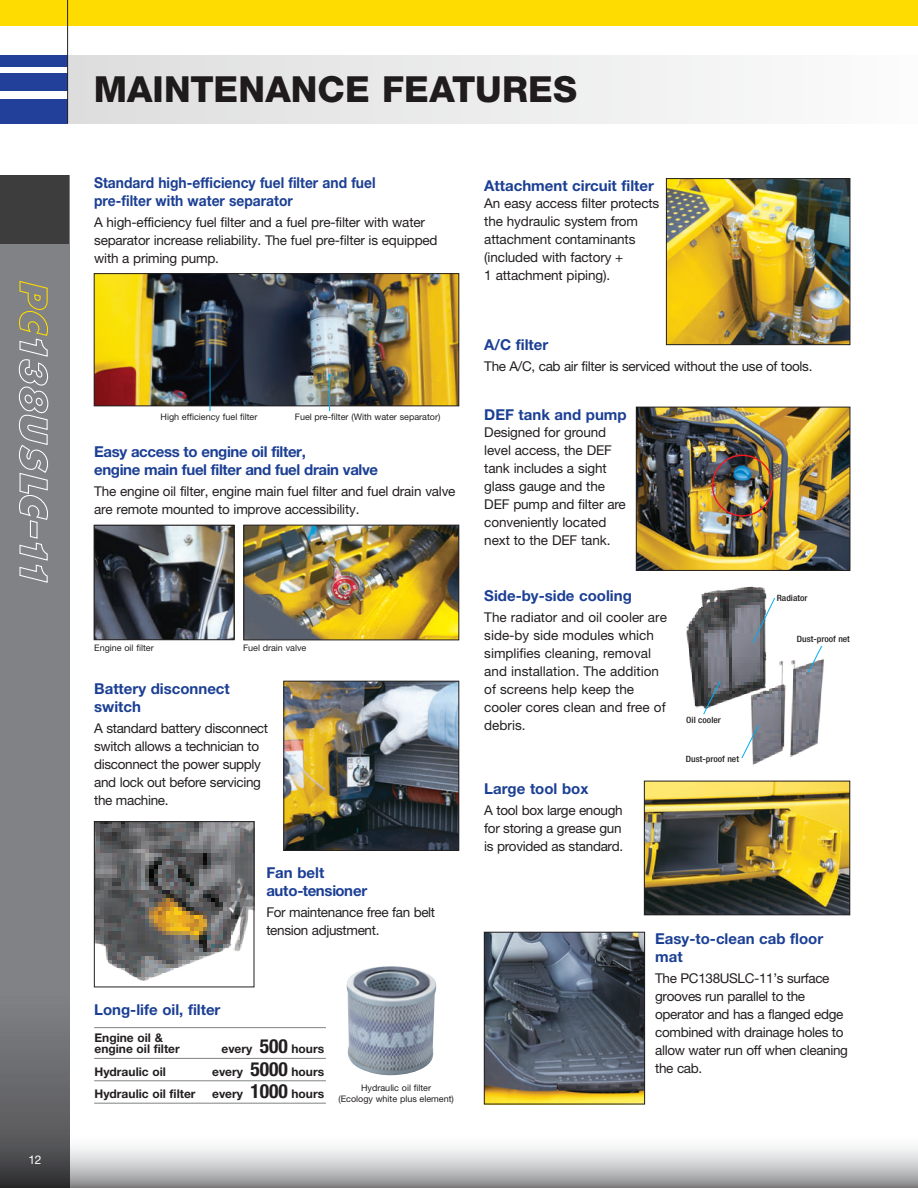
<style>
.page{position:relative;width:918px;height:1188px;background:#fff}
.page>*{position:absolute;margin:0;border:0;box-sizing:border-box;transform-origin:0 0}
.t1{font:800 36px "Helvetica Neue LT Pro";letter-spacing:.005em;color:#231f20}
.t2{font:700 15px/18px "Helvetica Neue LT Pro";color:#1b3f94}
.t3{font:700 15px/18px "Helvetica Neue LT Pro";color:#1b3f94;scale:.92 1}
.t4{font:700 15px/18px "Helvetica Neue LT Pro";letter-spacing:-.025em;color:#1b3f94}
.t5{font:700 15px "Helvetica Neue";color:#1b3f94}
.t6{font:13.5px/18px "Helvetica Neue LT Pro";letter-spacing:-.025em;color:#231f20}
.t7{font:13.5px/18px "Helvetica Neue";letter-spacing:-.01em;color:#231f20}
.t8{font:13.5px/18px "Helvetica Neue LT Pro";color:#231f20}
.t9{font:700 12px/10.9px "Helvetica Neue";color:#231f20}
.t10{font:12px "Helvetica Neue LT Pro";color:#fff}
.t11{font:9px/10.5px "Helvetica Neue LT Pro";color:#231f20;text-align:center}
.t12{font:500 condensed 8.7px "Helvetica Neue";color:#231f20;scale:1.1 1}
.s1{font-stretch:condensed;font-size:19.5px}
</style>
<div class="page">
<div style="left:68px;top:55px;width:850px;height:68px;background:linear-gradient(to right,#deddde,#fbfcfc)"></div>
<div style="left:0;top:99px;width:68px;height:24px;background:#223f99"></div>
<div style="left:0;top:55px;width:68px;height:12px;background:#223f99"></div>
<div style="left:0;top:74px;width:68px;height:17px;background:#223f99"></div>
<img style="left:246px;top:527px;width:211px;height:111px">
<div style="left:244px;top:525px;width:215px;height:115px;border:1px solid #231f20"></div>
<img style="left:638px;top:409px;width:210px;height:160px">
<div style="left:636px;top:407px;width:214px;height:164px;border:1px solid #231f20"></div>
<img style="left:96px;top:823px;width:156px;height:158px">
<div style="left:94px;top:821px;width:160px;height:166px;border:1px solid #231f20"></div>
<hr style="left:94px;top:1027px;width:232px;height:1px;background:#808285">
<hr style="left:94px;top:1103px;width:232px;height:1px;background:#808285">
<hr style="left:94px;top:1080px;width:232px;height:1px;background:#808285">
<hr style="left:94px;top:1058px;width:232px;height:1px;background:#808285">
<img style="left:346px;top:966px;width:91px;height:109px">
<div style="left:712px;top:455px;width:61px;height:62px;border:1px solid #ee1d23;border-radius:50%"></div>
<img style="left:686px;top:586px;width:137px;height:179px">
<svg style="left:703px;top:680px;width:18px;height:35px"></svg>
<svg style="left:741px;top:724px;width:19px;height:35px"></svg>
<svg style="left:807px;top:645px;width:17px;height:29px"></svg>
<svg style="left:752px;top:597px;width:24px;height:47px"></svg>
<div style="left:682px;top:715px;width:44px;height:11px;background:#fff"></div>
<div style="left:777px;top:593px;width:40px;height:12px;background:#fff"></div>
<div style="left:686px;top:754px;width:55px;height:11px;background:#fff"></div>
<div style="left:797px;top:634px;width:55px;height:11px;background:#fff"></div>
<img style="left:668px;top:180px;width:180px;height:163px">
<div style="left:666px;top:178px;width:184px;height:167px;border:1px solid #231f20"></div>
<img style="left:646px;top:783px;width:202px;height:130px">
<div style="left:644px;top:781px;width:206px;height:134px;border:1px solid #231f20"></div>
<img style="left:486px;top:934px;width:157px;height:168px">
<div style="left:484px;top:932px;width:161px;height:172px;border:1px solid #231f20"></div>
<img style="left:286px;top:683px;width:171px;height:166px">
<div style="left:284px;top:681px;width:175px;height:170px;border:1px solid #231f20"></div>
<img style="left:96px;top:527px;width:136px;height:111px">
<div style="left:94px;top:525px;width:140px;height:115px;border:1px solid #231f20"></div>
<img style="left:96px;top:275px;width:361px;height:129px">
<div style="left:94px;top:273px;width:365px;height:133px;border:1px solid #231f20"></div>
<hr style="left:329px;top:376px;width:1px;height:35px;background:#00aeef">
<hr style="left:210px;top:360px;width:1px;height:51px;background:#00aeef">
<div style="left:0;top:0;width:918px;height:25px;background:#ffdc01"></div>
<hr style="left:67px;top:0;width:1px;height:123px;background:#231f20">
<svg style="left:0;top:243px;width:69px;height:890px;background:#7c7e81"></svg>
<div style="left:0;top:175px;width:69px;height:68px;background:#3d3d3e"></div>
<svg style="left:0;top:1133px;width:918px;height:55px"></svg>
<svg style="left:18px;top:280px;width:31px;height:303px;background:#91928f"></svg>
<p class="t10" style="left:28px;top:1153px;width:15px">12</p>
<h1 class="t1" style="left:93px;top:68px;width:485px">MAINTENANCE FEATURES</h1>
<p class="t3" style="left:94px;top:174px;width:307px">Standard high-efficiency fuel filter and fuel pre-filter with water separator</p>
<p class="t6" style="left:94px;top:213px;width:345px">A high-efficiency fuel filter and a fuel pre-filter with water separator increase reliability. The fuel pre-filter is equipped with a priming pump.</p>
<p class="t11" style="left:161px;top:412px;width:98px">High efficiency fuel filter</p>
<p class="t11" style="left:295px;top:412px;width:147px">Fuel pre-filter (With water separator)</p>
<p class="t4" style="left:94px;top:442px;width:285px">Easy access to engine oil filter,<br>engine main fuel filter and fuel drain valve</p>
<p class="t6" style="left:94px;top:482px;width:363px">The engine oil filter, engine main fuel filter and fuel drain valve are remote mounted to improve accessibility.</p>
<p class="t11" style="left:94px;top:643px;width:61px">Engine oil filter</p>
<p class="t11" style="left:243px;top:643px;width:65px">Fuel drain valve</p>
<p class="t2" style="left:94px;top:679px;width:137px">Battery disconnect switch</p>
<p class="t6" style="left:94px;top:719px;width:175px">A standard battery disconnect switch allows a technician to disconnect the power supply and lock out before servicing the machine.</p>
<p class="t2" style="left:266px;top:863px;width:102px">Fan belt auto-tensioner</p>
<p class="t6" style="left:266px;top:903px;width:170px">For maintenance free fan belt tension adjustment.</p>
<p class="t5" style="left:94px;top:1000px;width:128px">Long-life oil, filter</p>
<p class="t9" style="left:95px;top:1032px;width:87px">Engine oil &amp; engine oil filter</p>
<p class="t9" style="left:221px;top:1043px;width:104px">every <span class="s1">500</span> hours</p>
<p class="t9" style="left:95px;top:1066px;width:73px">Hydraulic oil</p>
<p class="t9" style="left:212px;top:1066px;width:114px">every <span class="s1">5000</span> hours</p>
<p class="t9" style="left:95px;top:1088px;width:103px">Hydraulic oil filter</p>
<p class="t9" style="left:212px;top:1088px;width:114px">every <span class="s1">1000</span> hours</p>
<p class="t11" style="left:338px;top:1083px;width:117px">Hydraulic oil filter<br>(Ecology white plus element)</p>
<p class="t5" style="left:484px;top:177px;width:171px">Attachment circuit filter</p>
<p class="t7" style="left:484px;top:194px;width:177px">An easy access filter protects the hydraulic system from attachment contaminants (included with factory +<br>1 attachment piping).</p>
<p class="t2" style="left:484px;top:336px;width:66px">A/C filter</p>
<p class="t6" style="left:484px;top:357px;width:330px">The A/C, cab air filter is serviced without the use of tools.</p>
<p class="t5" style="left:484px;top:406px;width:144px">DEF tank and pump</p>
<p class="t7" style="left:484px;top:423px;width:143px">Designed for ground level access, the DEF tank includes a sight glass gauge and the<br>DEF pump and filter are conveniently located next to the DEF tank.</p>
<p class="t2" style="left:484px;top:586px;width:149px">Side-by-side cooling</p>
<p class="t8" style="left:484px;top:608px;width:184px">The radiator and oil cooler are side-by side modules which simplifies cleaning, removal and installation. The addition of screens help keep the cooler cores clean and free of debris.</p>
<p class="t2" style="left:484px;top:779px;width:106px">Large tool box</p>
<p class="t6" style="left:484px;top:801px;width:140px">A tool box large enough for storing a grease gun is provided as standard.</p>
<p class="t12" style="left:686px;top:715px;width:33px">Oil cooler</p>
<p class="t12" style="left:686px;top:753px;width:50px">Dust-proof net</p>
<p class="t12" style="left:777px;top:593px;width:29px">Radiator</p>
<p class="t12" style="left:797px;top:633px;width:50px">Dust-proof net</p>
<p class="t2" style="left:655px;top:929px;width:170px">Easy-to-clean cab floor mat</p>
<p class="t6" style="left:655px;top:969px;width:194px">The PC138USLC-11’s surface grooves run parallel to the operator and has a flanged edge combined with drainage holes to allow water run off when cleaning the cab.</p>
</div>
